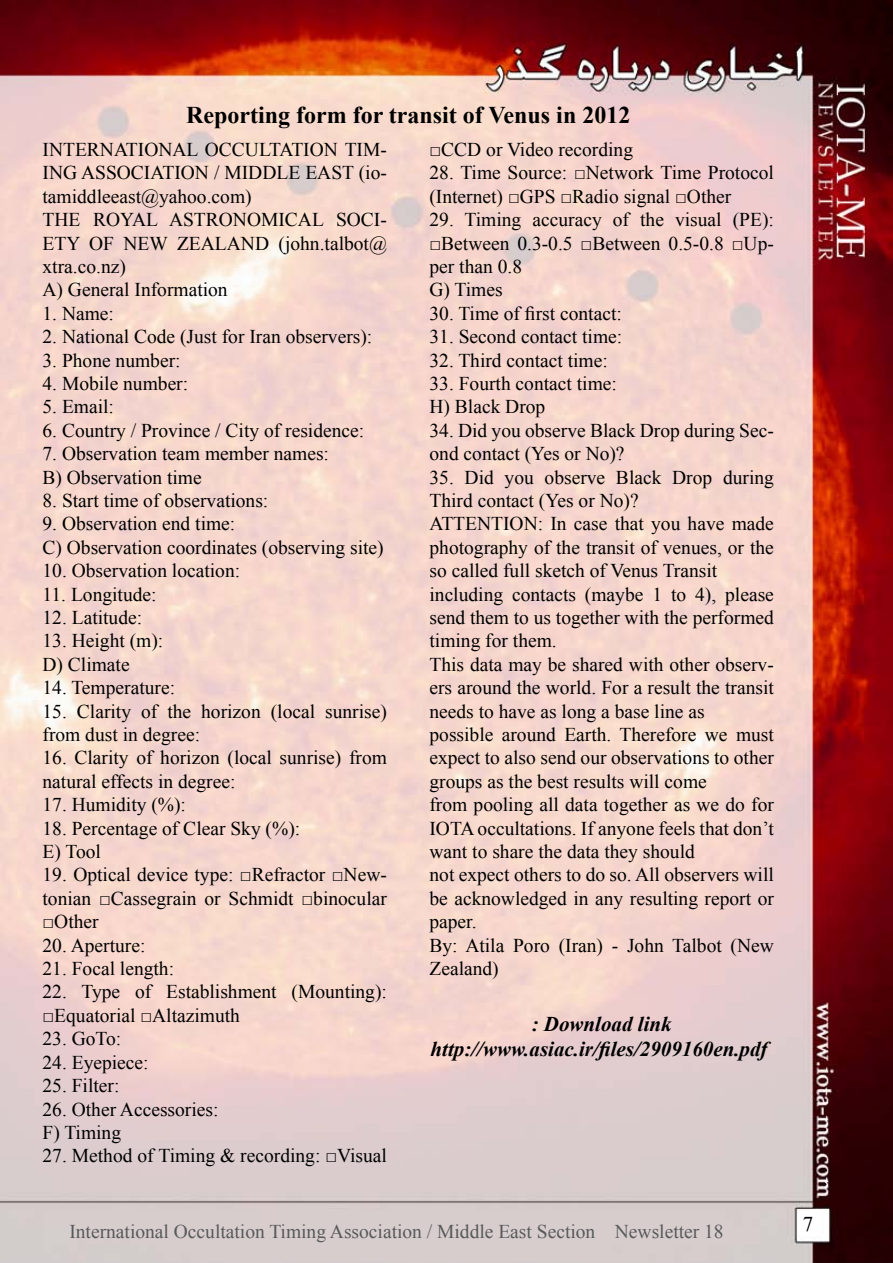
<style>
.page{position:relative;width:893px;height:1263px;background:#fff}
.page>*{position:absolute;margin:0;border:0;box-sizing:border-box;transform-origin:0 0}
.t1{font:700 24px "Times New Roman";color:#000}
.t2{font:italic 700 21px/25.2px "Times New Roman";color:#000;text-align:center}
.t3{font:21px "Times New Roman";color:#000}
.t4{font:19.5px/23.4px "Times New Roman";color:#000}
.t5{font:19.5px "Times New Roman";color:#58595b}
</style>
<div class="page">
<img style="left:0;top:0;width:893px;height:1263px">
<p class="t1" style="left:186px;top:98px;width:446px">Reporting form for transit of Venus in 2012</p>
<p class="t4" style="left:43px;top:137px;width:346px">INTERNATIONAL OCCULTATION TIM-</p>
<p class="t4" style="left:43px;top:161px;width:346px">ING ASSOCIATION / MIDDLE EAST (io-</p>
<p class="t4" style="left:43px;top:184px;width:211px">tamiddleeast@yahoo.com(</p>
<p class="t4" style="left:93px;top:208px;width:66px">ROYAL</p>
<p class="t4" style="left:169px;top:208px;width:156px">ASTRONOMICAL</p>
<p class="t4" style="left:336px;top:208px;width:52px">SOCI-</p>
<p class="t4" style="left:43px;top:208px;width:39px">THE</p>
<p class="t4" style="left:43px;top:254px;width:187px">xtra.co.nz(<br>A) General Information</p>
<p class="t4" style="left:43px;top:301px;width:73px">1. Name:</p>
<p class="t4" style="left:43px;top:325px;width:331px">2. National Code (Just for Iran observers :(</p>
<p class="t4" style="left:43px;top:348px;width:140px">3. Phone number:</p>
<p class="t4" style="left:43px;top:371px;width:147px">4. Mobile number:</p>
<p class="t4" style="left:43px;top:395px;width:73px">5. Email:</p>
<p class="t4" style="left:43px;top:418px;width:323px">6. Country / Province / City of residence:</p>
<p class="t4" style="left:43px;top:442px;width:288px">7. Observation team member names:<br>B) Observation time</p>
<p class="t4" style="left:43px;top:488px;width:227px">8. Start time of observations:</p>
<p class="t4" style="left:43px;top:512px;width:343px">9. Observation end time:<br>C) Observation coordinates (observing site(</p>
<p class="t4" style="left:43px;top:559px;width:199px">10. Observation location:</p>
<p class="t4" style="left:43px;top:582px;width:116px">11. Longitude:</p>
<p class="t4" style="left:43px;top:605px;width:101px">12. Latitude:</p>
<p class="t4" style="left:43px;top:629px;width:122px">13. Height m( :(<br>D) Climate</p>
<p class="t4" style="left:43px;top:676px;width:134px">14. Temperature:</p>
<p class="t4" style="left:325px;top:699px;width:63px">sunrise(</p>
<p class="t4" style="left:279px;top:231px;width:110px">(john.talbot@</p>
<p class="t4" style="left:43px;top:231px;width:73px">ETY OF</p>
<p class="t4" style="left:177px;top:231px;width:94px">ZEALAND</p>
<p class="t4" style="left:124px;top:231px;width:46px">NEW</p>
<p class="t4" style="left:77px;top:699px;width:56px">Clarity</p>
<p class="t4" style="left:167px;top:699px;width:25px">the</p>
<p class="t4" style="left:201px;top:699px;width:61px">horizon</p>
<p class="t4" style="left:271px;top:699px;width:46px">(local</p>
<p class="t4" style="left:141px;top:699px;width:18px">of</p>
<p class="t4" style="left:43px;top:699px;width:159px">15.<br>from dust in degree:</p>
<p class="t4" style="left:43px;top:746px;width:346px">16. Clarity of horizon (local sunrise) from natural effects in degree:</p>
<p class="t4" style="left:43px;top:793px;width:145px">17. Humidity %) :(</p>
<p class="t4" style="left:43px;top:816px;width:259px">18. Percentage of Clear Sky %) :(<br>E) Tool</p>
<p class="t4" style="left:43px;top:886px;width:346px">tonian □Cassegrain or Schmidt □binocular</p>
<p class="t4" style="left:43px;top:863px;width:346px">19. Optical device type: □Refractor □New-</p>
<p class="t4" style="left:43px;top:910px;width:58px">□Other</p>
<p class="t4" style="left:43px;top:933px;width:104px">20. Aperture:</p>
<p class="t4" style="left:43px;top:956px;width:133px">21. Focal length:</p>
<p class="t4" style="left:292px;top:980px;width:97px">(Mounting :(</p>
<p class="t4" style="left:166px;top:980px;width:112px">Establishment</p>
<p class="t4" style="left:135px;top:980px;width:18px">of</p>
<p class="t4" style="left:43px;top:980px;width:26px">22.</p>
<p class="t4" style="left:43px;top:1003px;width:199px">□Equatorial □Altazimuth</p>
<p class="t4" style="left:43px;top:1027px;width:80px">23. GoTo:</p>
<p class="t4" style="left:43px;top:1050px;width:108px">24. Eyepiece:</p>
<p class="t4" style="left:43px;top:1073px;width:78px">25. Filter:</p>
<p class="t4" style="left:43px;top:1097px;width:178px">26. Other Accessories:<br>F) Timing</p>
<p class="t4" style="left:43px;top:1144px;width:346px">27. Method of Timing &amp; recording □: Visual</p>
<p class="t4" style="left:81px;top:980px;width:40px">Type</p>
<p class="t4" style="left:429px;top:137px;width:205px">□CCD or Video recording</p>
<p class="t4" style="left:429px;top:161px;width:346px">28. Time Source: □Network Time Protocol</p>
<p class="t4" style="left:429px;top:184px;width:303px">(Internet) □GPS □Radio signal □Other</p>
<p class="t4" style="left:733px;top:208px;width:43px">(PE :(</p>
<p class="t4" style="left:465px;top:208px;width:58px">Timing</p>
<p class="t4" style="left:640px;top:208px;width:25px">the</p>
<p class="t4" style="left:675px;top:208px;width:48px">visual</p>
<p class="t4" style="left:613px;top:208px;width:18px">of</p>
<p class="t4" style="left:429px;top:208px;width:26px">29.</p>
<p class="t4" style="left:429px;top:254px;width:94px">per than 0.8</p>
<p class="t4" style="left:532px;top:208px;width:71px">accuracy</p>
<p class="t4" style="left:429px;top:231px;width:346px">□Between 0.3-0.5 □Between 0.5-0.8 □Up-</p>
<p class="t4" style="left:429px;top:278px;width:75px">G) Times</p>
<p class="t4" style="left:429px;top:301px;width:194px">30. Time of first contact:</p>
<p class="t4" style="left:429px;top:325px;width:194px">31. Second contact time:</p>
<p class="t4" style="left:429px;top:348px;width:180px">32. Third contact time:</p>
<p class="t4" style="left:429px;top:371px;width:189px">33. Fourth contact time:<br>H) Black Drop</p>
<p class="t4" style="left:429px;top:442px;width:197px">ond contact (Yes or No ?(</p>
<p class="t4" style="left:429px;top:418px;width:346px">34. Did you observe Black Drop during Sec-</p>
<p class="t4" style="left:723px;top:465px;width:52px">during</p>
<p class="t4" style="left:465px;top:465px;width:31px">Did</p>
<p class="t4" style="left:545px;top:465px;width:62px">observe</p>
<p class="t4" style="left:616px;top:465px;width:47px">Black</p>
<p class="t4" style="left:429px;top:465px;width:26px">35.</p>
<p class="t4" style="left:429px;top:488px;width:211px">Third contact (Yes or No ?(</p>
<p class="t4" style="left:429px;top:512px;width:346px">ATTENTION: In case that you have made</p>
<p class="t4" style="left:429px;top:535px;width:346px">photography of the transit of venues, or the</p>
<p class="t4" style="left:429px;top:559px;width:289px">so called full sketch of Venus Transit</p>
<p class="t4" style="left:725px;top:582px;width:50px">please</p>
<p class="t4" style="left:672px;top:465px;width:42px">Drop</p>
<p class="t4" style="left:505px;top:465px;width:31px">you</p>
<p class="t4" style="left:429px;top:582px;width:346px">including<br>send them to us together with the performed timing for them.</p>
<p class="t4" style="left:429px;top:676px;width:346px">ers around the world. For a result the transit</p>
<p class="t4" style="left:585px;top:582px;width:60px">(maybe</p>
<p class="t4" style="left:695px;top:582px;width:23px">,)4</p>
<p class="t4" style="left:652px;top:582px;width:11px">1</p>
<p class="t4" style="left:512px;top:582px;width:65px">contacts</p>
<p class="t4" style="left:671px;top:582px;width:17px">to</p>
<p class="t4" style="left:429px;top:652px;width:346px">This data may be shared with other observ-</p>
<p class="t4" style="left:429px;top:699px;width:346px">needs to have as long a base line as<br>possible around Earth. Therefore we must expect to also send our observations to other groups as the best results will come<br>from pooling all data together as we do for IOTA occultations If. anyone feels that don t’ want to share the data they should<br>not expect others to do so. All observers will be acknowledged in any resulting report or paper.<br>By: Atila Poro (Iran) - John Talbot (New Zealand(</p>
<p class="t2" style="left:431px;top:1010px;width:339px">: Download link<br>http://www.asiac i r. /files/2909160en.pdf</p>
<p class="t5" style="left:69px;top:1218px;width:527px">International Occultation Timing Association / Middle East Section</p>
<p class="t5" style="left:615px;top:1218px;width:110px">Newsletter 18</p>
<p class="t3" style="left:803px;top:1210px;width:12px">7</p>
</div>
